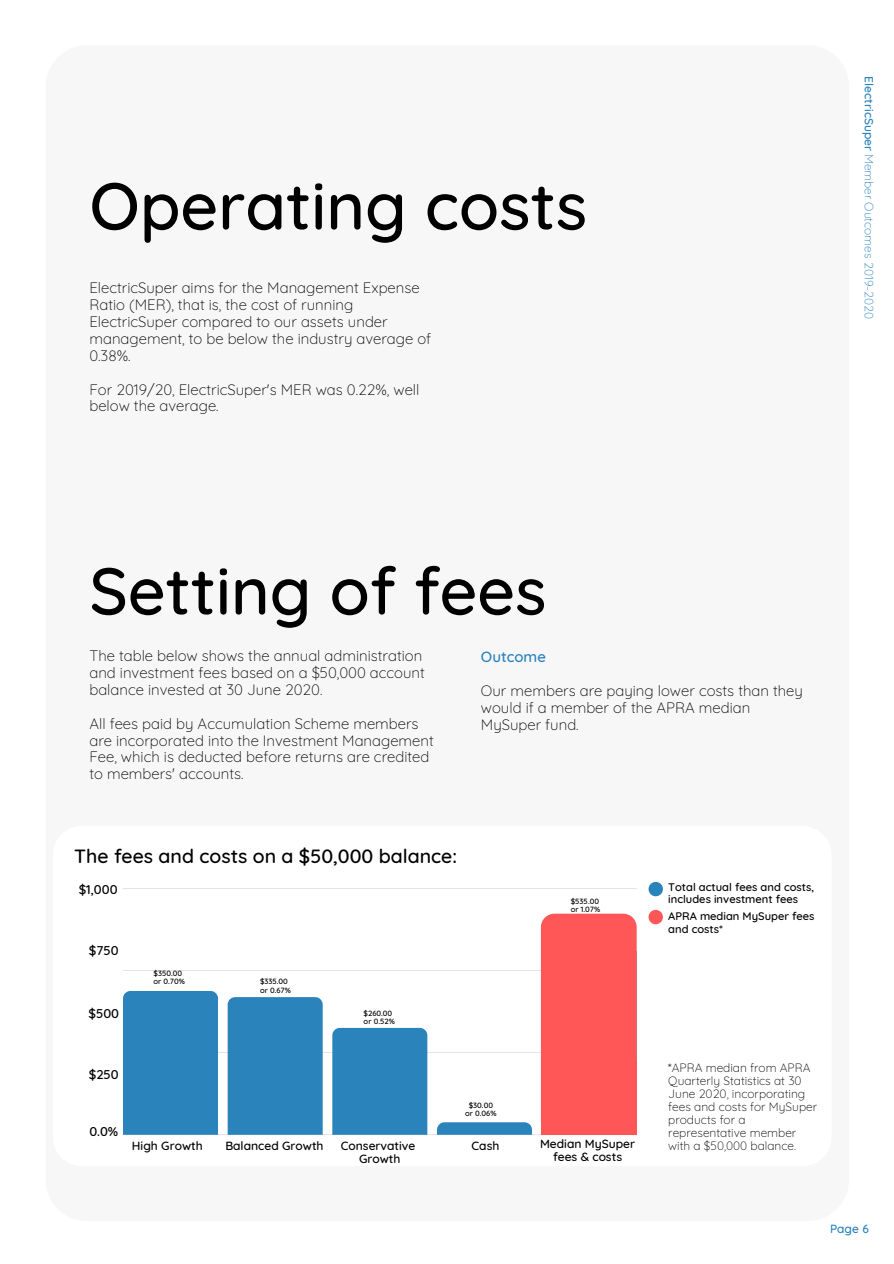
<style>
.page{position:relative;width:894px;height:1264px;background:#fff}
.page>*{position:absolute;margin:0;border:0;box-sizing:border-box;transform-origin:0 0}
.t1{font:500 66.15px "Quicksand";color:#000}
.t2{font:500 19.5px "Quicksand";color:#000}
.t3{font:300 15px/17px "Quicksand";color:#000}
.t4{font:500 15px "Quicksand";color:#2b83bc}
.t5{font:500 12.9px "Quicksand";color:#000}
.t6{font:500 12.15px/13px "Quicksand";color:#000;text-align:center}
.t7{font:300 12px/13px "Quicksand";color:#000}
.t8{font:300 12px "Quicksand";color:#2b83bc}
.t9{font:500 12px "Quicksand";color:#2b83bc}
.t10{font:500 11.1px/12.8px "Quicksand";color:#000}
.t11{font:500 7.65px/8.4px "Quicksand";color:#000}
.s1{font-weight:500}
</style>
<div class="page">
<div style="left:46px;top:45px;width:802px;height:1176px;background:#f7f7f8;border-radius:41px"></div>
<div style="left:53px;top:826px;width:778px;height:340px;background:#fff;border-radius:29px"></div>
<hr style="left:123px;top:1134px;width:513px;height:1px;background:#000">
<hr style="left:123px;top:1052px;width:513px;height:1px;background:#000">
<hr style="left:123px;top:970px;width:513px;height:1px;background:#000">
<hr style="left:123px;top:888px;width:513px;height:1px;background:#000">
<div style="left:123px;top:991px;width:95px;height:143px;background:#2b83bc"></div>
<div style="left:227px;top:997px;width:95px;height:137px;background:#2b83bc"></div>
<div style="left:332px;top:1027px;width:95px;height:107px;background:#2b83bc"></div>
<svg style="left:437px;top:1122px;width:95px;height:12px"></svg>
<svg style="left:648px;top:909px;width:14px;height:15px"></svg>
<svg style="left:648px;top:881px;width:14px;height:15px"></svg>
<div style="left:540px;top:913px;width:96px;height:221px;background:#ff5757;border-radius:13px"></div>
<div style="left:540px;top:1060px;width:76px;height:74px;background:#ff5757"></div>
<div style="left:562px;top:1060px;width:74px;height:74px;background:#ff5757"></div>
<p class="t1" style="left:89px;top:163px;width:499px">Operating costs</p>
<p class="t3" style="left:89px;top:279px;width:343px">ElectricSuper aims for the Management Expense Ratio (MER), that is, the cost of running ElectricSuper compared to our assets under management, to be below the industry average of 0.38%.</p>
<p class="t3" style="left:89px;top:380px;width:331px">For 2019/20, ElectricSuper's MER was 0.22%, well below the average.</p>
<p class="t8" style="left:876px;top:76px;width:244px;rotate:90deg"><span class="s1">ElectricSuper</span> Member Outcomes 2019-2020</p>
<p class="t1" style="left:89px;top:548px;width:458px">Setting of fees</p>
<p class="t3" style="left:89px;top:647px;width:337px">The table below shows the annual administration and investment fees based on a $50,000 account balance invested at 30 June 2020.</p>
<p class="t3" style="left:89px;top:714px;width:346px">All fees paid by Accumulation Scheme members are incorporated into the Investment Management Fee, which is deducted before returns are credited to members' accounts.</p>
<p class="t4" style="left:481px;top:646px;width:67px">Outcome</p>
<p class="t3" style="left:481px;top:681px;width:323px">Our members are paying lower costs than they would if a member of the APRA median<br>MySuper fund.</p>
<p class="t2" style="left:74px;top:843px;width:384px">The fees and costs on a $50,000 balance:</p>
<p class="t5" style="left:79px;top:881px;width:40px">$1,000</p>
<p class="t5" style="left:89px;top:942px;width:31px">$750</p>
<p class="t5" style="left:88px;top:1004px;width:32px">$500</p>
<p class="t11" style="left:153px;top:968px;width:33px">$350.00 or 0.70%</p>
<p class="t11" style="left:260px;top:977px;width:32px">$335.00 or 0.67%</p>
<p class="t11" style="left:363px;top:1008px;width:33px">$260.00 or 0.52%</p>
<p class="t5" style="left:89px;top:1065px;width:31px">$250</p>
<p class="t5" style="left:89px;top:1123px;width:30px">0.0%</p>
<p class="t11" style="left:468px;top:1100px;width:26px">$30.00</p>
<p class="t11" style="left:465px;top:1109px;width:33px">or 0.06%</p>
<p class="t6" style="left:132px;top:1139px;width:72px">High Growth</p>
<p class="t6" style="left:225px;top:1139px;width:100px">Balanced Growth</p>
<p class="t6" style="left:471px;top:1139px;width:29px">Cash</p>
<p class="t6" style="left:340px;top:1139px;width:76px">Conservative</p>
<p class="t6" style="left:359px;top:1152px;width:43px">Growth</p>
<p class="t11" style="left:570px;top:896px;width:31px">$535.00 or 1.07%</p>
<p class="t10" style="left:668px;top:880px;width:147px">Total actual fees and costs, includes investment fees</p>
<p class="t10" style="left:668px;top:909px;width:148px">APRA median MySuper fees and costs*</p>
<p class="t6" style="left:540px;top:1137px;width:97px">Median MySuper fees &amp; costs</p>
<p class="t7" style="left:668px;top:1060px;width:150px">*APRA median from APRA<br>Quarterly Statistics at 30<br>June 2020, incorporating fees and costs for MySuper products for a representative member with a $50,000 balance.</p>
<p class="t9" style="left:829px;top:1220px;width:40px">Page 6</p>
</div>
